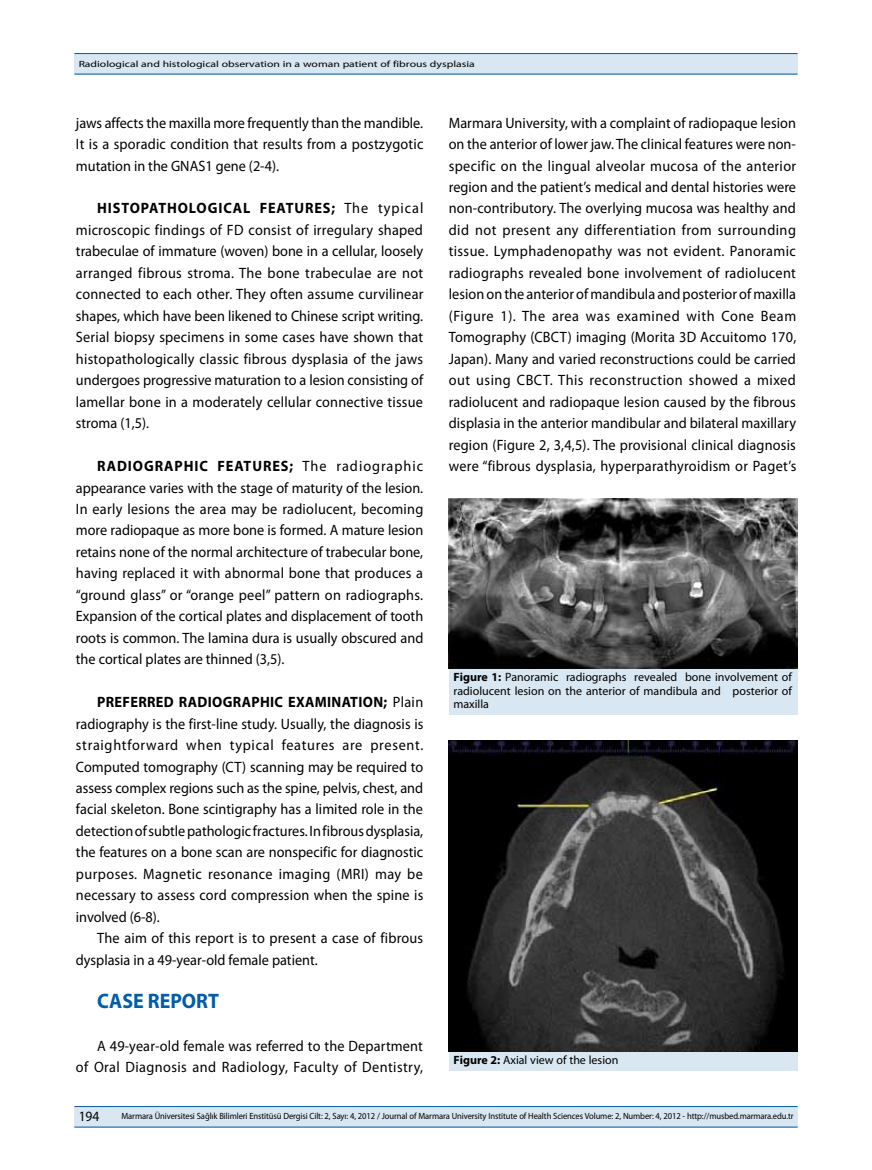
<style>
.page{position:relative;width:872px;height:1170px;background:#fff}
.page>*{position:absolute;margin:0;border:0;box-sizing:border-box;transform-origin:0 0}
.t1{font:700 21px "Myriad Pro";color:#005daa;scale:.95 1}
.t2{font:15px/21.5px "Myriad Pro";letter-spacing:.015em;color:#000;text-align:justify;scale:.95 1}
.t3{font:14.25px "Myriad Pro";color:#000;scale:.95 1}
.t4{font:12px/13.5px "Myriad Pro";color:#000;text-align:justify}
.t5{font:9px "Myriad Pro";letter-spacing:-.01em;color:#000;scale:.95 1}
.t6{font:9px "Myriad Pro";letter-spacing:-.01em;color:#000;scale:1.3 1}
.s1{font-weight:700}
</style>
<div class="page">
<div style="left:74px;top:53px;width:723px;height:21px;background:#d9e7f2"></div>
<hr style="left:74px;top:74px;width:723px;height:1px;background:#005daa">
<hr style="left:74px;top:53px;width:723px;height:1px;background:#005daa">
<div style="left:74px;top:1106px;width:723px;height:21px;background:#d9e7f2"></div>
<hr style="left:74px;top:1126px;width:723px;height:1px;background:#005daa">
<hr style="left:74px;top:1106px;width:723px;height:1px;background:#005daa">
<div style="left:449px;top:668px;width:348px;height:46px;background:#d9e7f2"></div>
<img style="left:449px;top:499px;width:348px;height:169px">
<div style="left:449px;top:1051px;width:348px;height:19px;background:#d9e7f2"></div>
<img style="left:449px;top:740px;width:348px;height:311px">
<p class="t6" style="left:79px;top:59px;width:306px">Radiological and histological observation in a woman patient of fibrous dysplasia</p>
<p class="t2" style="left:76px;top:112px;width:367px">jaws affects the maxilla more frequently than the mandible.<br>It is a sporadic condition that results from a postzygotic mutation in the GNAS1 gene (2-4).</p>
<p class="t2" style="left:76px;top:197px;width:367px;text-indent:21px"><span class="s1">HISTOPATHOLOGICAL FEATURES;</span> The typical microscopic findings of FD consist of irregulary shaped trabeculae of immature (woven) bone in a cellular, loosely arranged fibrous stroma. The bone trabeculae are not connected to each other. They often assume curvilinear shapes, which have been likened to Chinese script writing.<br>Serial biopsy specimens in some cases have shown that histopathologically classic fibrous dysplasia of the jaws undergoes progressive maturation to a lesion consisting of lamellar bone in a moderately cellular connective tissue stroma (1,5).</p>
<p class="t2" style="left:76px;top:455px;width:367px;text-indent:21px"><span class="s1">RADIOGRAPHIC FEATURES;</span> The radiographic appearance varies with the stage of maturity of the lesion.<br>In early lesions the area may be radiolucent, becoming more radiopaque as more bone is formed. A mature lesion retains none of the normal architecture of trabecular bone, having replaced it with abnormal bone that produces a “ground glass” or “orange peel” pattern on radiographs.<br>Expansion of the cortical plates and displacement of tooth roots is common. The lamina dura is usually obscured and the cortical plates are thinned (3,5).</p>
<p class="t2" style="left:76px;top:691px;width:367px;text-indent:21px"><span class="s1">PREFERRED RADIOGRAPHIC EXAMINATION;</span> Plain radiography is the first-line study. Usually, the diagnosis is straightforward when typical features are present.<br>Computed tomography (CT) scanning may be required to assess complex regions such as the spine, pelvis, chest, and facial skeleton. Bone scintigraphy has a limited role in the detection of subtle pathologic fractures. In fibrous dysplasia, the features on a bone scan are nonspecific for diagnostic purposes. Magnetic resonance imaging (MRI) may be necessary to assess cord compression when the spine is involved (6-8).</p>
<p class="t2" style="left:76px;top:927px;width:367px;text-indent:21px">The aim of this report is to present a case of fibrous dysplasia in a 49-year-old female patient.</p>
<h1 class="t1" style="left:97px;top:986px;width:130px">CASE REPORT</h1>
<p class="t2" style="left:76px;top:1034px;width:367px;text-align:right">A 49-year-old female was referred to the Department<br>of Oral Diagnosis and Radiology, Faculty of Dentistry,</p>
<p class="t2" style="left:449px;top:112px;width:367px">Marmara University, with a complaint of radiopaque lesion on the anterior of lower jaw. The clinical features were non&shy;specific on the lingual alveolar mucosa of the anterior region and the patient’s medical and dental histories were non-contributory. The overlying mucosa was healthy and did not present any differentiation from surrounding tissue. Lymphadenopathy was not evident. Panoramic radiographs revealed bone involvement of radiolucent lesion on the anterior of mandibula and posterior of maxilla (Figure 1). The area was examined with Cone Beam Tomography (CBCT) imaging (Morita 3D Accuitomo 170, Japan). Many and varied reconstructions could be carried out using CBCT. This reconstruction showed a mixed radiolucent and radiopaque lesion caused by the fibrous displasia in the anterior mandibular and bilateral maxillary region (Figure 2, 3,4,5). The provisional clinical diagnosis were “fibrous dysplasia, hyperparathyroidism or Paget’s</p>
<p class="t4" style="left:453px;top:670px;width:340px"><span class="s1">Figure 1:</span> Panoramic radiographs revealed bone involvement of radiolucent lesion on the anterior of mandibula and posterior of maxilla</p>
<p class="t4" style="left:453px;top:1053px;width:166px"><span class="s1">Figure 2:</span> Axial view of the lesion</p>
<p class="t3" style="left:79px;top:1107px;width:23px">194</p>
<p class="t5" style="left:121px;top:1110px;width:709px">Marmara Üniversitesi Sağlık Bilimleri Enstitüsü Dergisi Cilt: 2, Sayı: 4, 2012 / Journal of Marmara University Institute of Health Sciences Volume: 2, Number: 4, 2012 - http://musbed.marmara.edu.tr</p>
</div>
